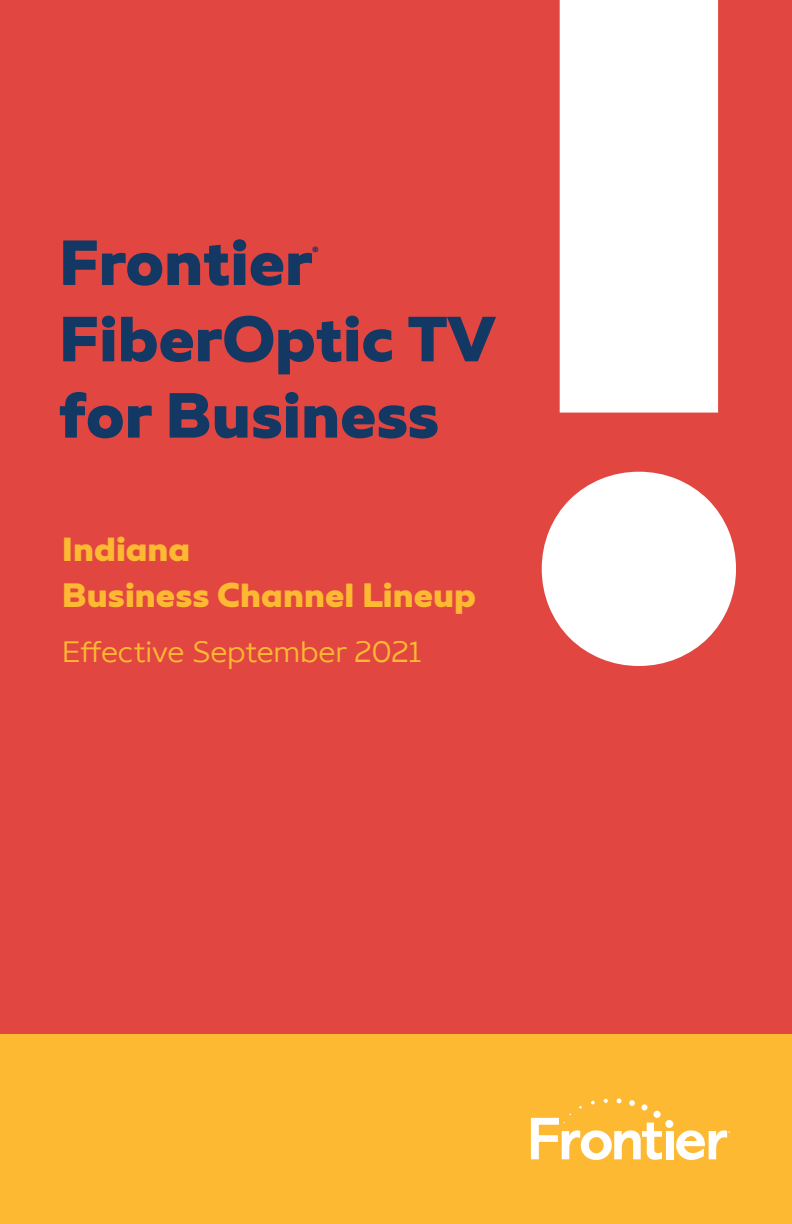
<style>
.page{position:relative;width:792px;height:1224px;background:#e14641}
.page>*{position:absolute;margin:0;border:0;box-sizing:border-box;transform-origin:0 0}
.t1{font:900 63.6px/76.4px "Fr Guide";color:#133863}
.t2{font:900 34px/46px "Fr Guide";color:#fdb931}
.t3{font:30px "Fr Guide";letter-spacing:-.005em;color:#fdb931}
.t4{font:900 18.6px "Fr Guide";color:#133863}
</style>
<div class="page">
<div style="left:0;top:1034px;width:792px;height:190px;background:#fdb931"></div>
<svg style="left:542px;top:0;width:194px;height:666px;fill:#fff"></svg>
<div style="left:666px;top:1131px;width:8px;height:28px;background:#fff"></div>
<svg style="left:531px;top:1098px;width:131px;height:62px"></svg>
<div style="left:665px;top:1120px;width:8px;height:8px;background:#fff;border-radius:50%"></div>
<svg style="left:676px;top:1130px;width:54px;height:30px"></svg>
<p class="t1" style="left:59px;top:224px;width:255px">Frontier</p>
<p class="t4" style="left:312px;top:242px;width:7px">®</p>
<p class="t1" style="left:59px;top:300px;width:438px">FiberOptic TV for Business</p>
<p class="t2" style="left:62px;top:526px;width:416px">Indiana<br>Business Channel Lineup</p>
<p class="t3" style="left:62px;top:633px;width:361px">Effective September 2021</p>
</div>
